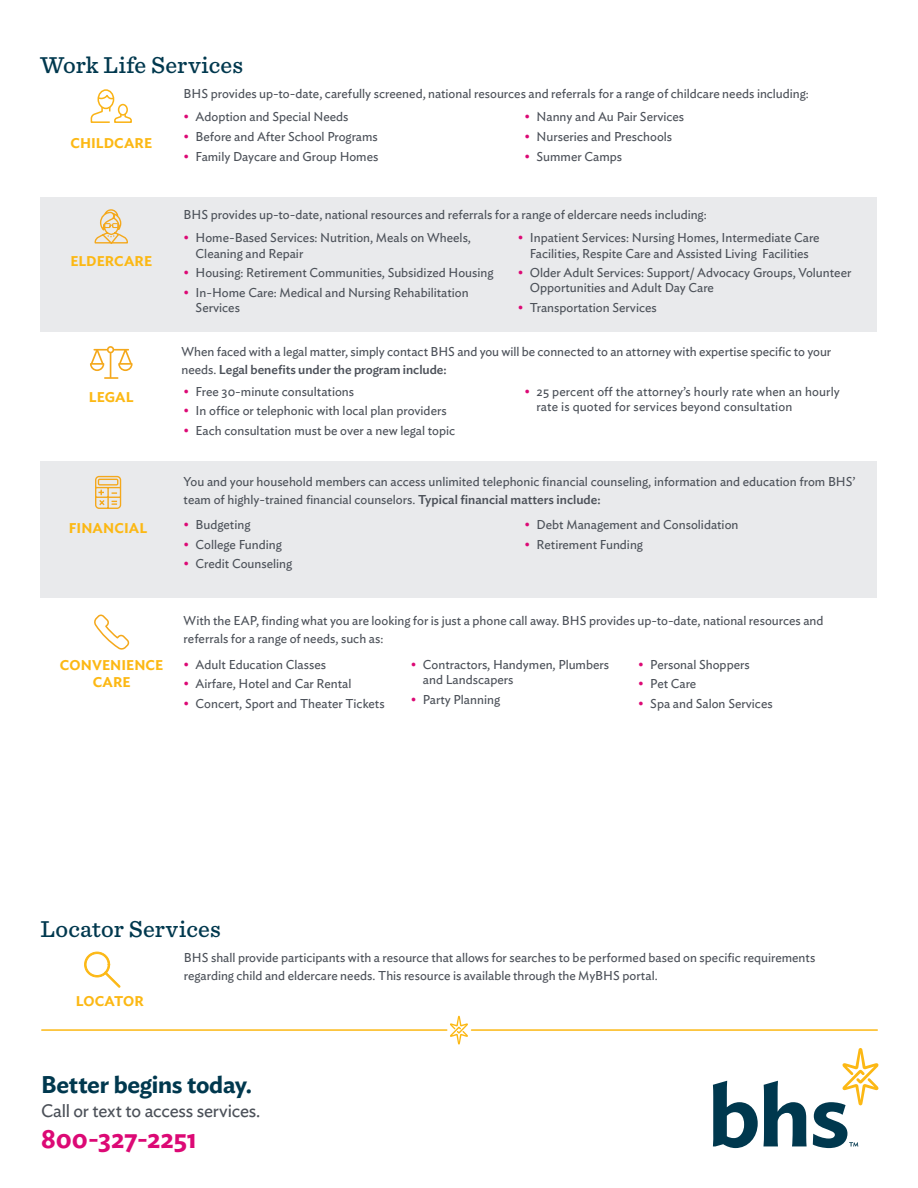
<style>
.page{position:relative;width:918px;height:1188px;background:#fff}
.page>*{position:absolute;margin:0;border:0;box-sizing:border-box;transform-origin:0 0}
.t1{font:600 27px "Ideal Sans";letter-spacing:-.005em;color:#dc0975}
.t2{font:500 24px "Sentinel";letter-spacing:.01em;color:#00384e}
.t3{font:600 24px "Ideal Sans";letter-spacing:-.01em;color:#00384e}
.t4{font:18px "Ideal Sans";letter-spacing:-.01em;color:#4c5159}
.t5{font:600 14.1px/16.5px "Ideal Sans";letter-spacing:.005em;color:#fcb814;text-align:center}
.t6{font:12.75px/15.3px "Ideal Sans";color:#4c5159}
.s1{color:#dc0975}
.s2{font-weight:500}
</style>
<div class="page">
<div style="left:40px;top:197px;width:838px;height:134px;background:#e9eaec"></div>
<div style="left:40px;top:461px;width:838px;height:137px;background:#e9eaec"></div>
<svg style="left:90px;top:346px;width:43px;height:33px"></svg>
<svg style="left:95px;top:476px;width:26px;height:33px"></svg>
<div style="left:97px;top:89px;width:17px;height:20px;border:2px solid #fab316;border-radius:50%"></div>
<svg style="left:90px;top:92px;width:42px;height:31px"></svg>
<svg style="left:95px;top:209px;width:33px;height:35px"></svg>
<svg style="left:84px;top:951px;width:37px;height:37px"></svg>
<hr style="left:42px;top:1029px;width:405px;height:2px;background:#fcb814">
<hr style="left:472px;top:1029px;width:405px;height:2px;background:#fcb814">
<svg style="left:713px;top:1081px;width:94px;height:67px"></svg>
<svg style="left:813px;top:1048px;width:65px;height:100px"></svg>
<svg style="left:450px;top:1016px;width:18px;height:29px"></svg>
<svg style="left:94px;top:615px;width:35px;height:35px"></svg>
<h2 class="t2" style="left:40px;top:47px;width:204px">Work Life Services</h2>
<p class="t5" style="left:70px;top:133px;width:83px">CHILDCARE</p>
<p class="t6" style="left:184px;top:85px;width:627px">BHS provides up-to-date, carefully screened, national resources and referrals for a range of childcare needs including:</p>
<p class="t6" style="left:184px;top:108px;width:166px"><span class="s1">•</span> Adoption and Special Needs</p>
<p class="t6" style="left:184px;top:128px;width:196px"><span class="s1">•</span> Before and After School Programs</p>
<p class="t6" style="left:184px;top:148px;width:196px"><span class="s1">•</span> Family Daycare and Group Homes</p>
<p class="t6" style="left:525px;top:108px;width:161px"><span class="s1">•</span> Nanny and Au Pair Services</p>
<p class="t6" style="left:525px;top:128px;width:149px"><span class="s1">•</span> Nurseries and Preschools</p>
<p class="t6" style="left:525px;top:148px;width:99px"><span class="s1">•</span> Summer Camps</p>
<p class="t6" style="left:184px;top:206px;width:525px">BHS provides up-to-date, national resources and referrals for a range of eldercare needs including:</p>
<p class="t5" style="left:70px;top:252px;width:83px">ELDERCARE</p>
<p class="t6" style="left:196px;top:229px;width:277px;text-indent:-12px"><span class="s1">•</span> Home-Based Services: Nutrition, Meals on Wheels,<br>Cleaning and Repair</p>
<p class="t6" style="left:184px;top:264px;width:311px"><span class="s1">•</span> Housing: Retirement Communities, Subsidized Housing</p>
<p class="t6" style="left:196px;top:284px;width:275px;text-indent:-12px"><span class="s1">•</span> In-Home Care: Medical and Nursing Rehabilitation<br>Services</p>
<p class="t6" style="left:518px;top:229px;width:303px;text-align:center"><span class="s1">•</span> Inpatient Services: Nursing Homes, Intermediate Care<br>Facilities, Respite Care and Assisted Living Facilities</p>
<p class="t6" style="left:530px;top:264px;width:323px;text-indent:-12px"><span class="s1">•</span> Older Adult Services: Support/ Advocacy Groups, Volunteer<br>Opportunities and Adult Day Care</p>
<p class="t6" style="left:518px;top:299px;width:140px"><span class="s1">•</span> Transportation Services</p>
<p class="t5" style="left:89px;top:387px;width:46px">LEGAL</p>
<p class="t6" style="left:182px;top:342px;width:651px;line-height:18px">When faced with a legal matter, simply contact BHS and you will be connected to an attorney with expertise specific to your needs. <span class="s2">Legal benefits under the program include:</span></p>
<p class="t6" style="left:184px;top:382px;width:172px"><span class="s1">•</span> Free 30-minute consultations</p>
<p class="t6" style="left:184px;top:402px;width:265px"><span class="s1">•</span> In office or telephonic with local plan providers</p>
<p class="t6" style="left:184px;top:422px;width:273px"><span class="s1">•</span> Each consultation must be over a new legal topic</p>
<p class="t6" style="left:537px;top:382px;width:305px;text-indent:-12px"><span class="s1">•</span> 25 percent off the attorney’s hourly rate when an hourly rate is quoted for services beyond consultation</p>
<p class="t6" style="left:184px;top:472px;width:673px;line-height:18px">You and your household members can access unlimited telephonic financial counseling, information and education from BHS’ team of highly-trained financial counselors. <span class="s2">Typical financial matters include:</span></p>
<p class="t5" style="left:69px;top:519px;width:80px">FINANCIAL</p>
<p class="t6" style="left:184px;top:516px;width:68px"><span class="s1">•</span> Budgeting</p>
<p class="t6" style="left:184px;top:536px;width:100px"><span class="s1">•</span> College Funding</p>
<p class="t6" style="left:184px;top:555px;width:110px"><span class="s1">•</span> Credit Counseling</p>
<p class="t6" style="left:525px;top:516px;width:215px"><span class="s1">•</span> Debt Management and Consolidation</p>
<p class="t6" style="left:525px;top:536px;width:120px"><span class="s1">•</span> Retirement Funding</p>
<p class="t6" style="left:184px;top:610px;width:641px;line-height:18px">With the EAP, finding what you are looking for is just a phone call away. BHS provides up-to-date, national resources and referrals for a range of needs, such as:</p>
<p class="t5" style="left:60px;top:656px;width:105px">CONVENIENCE<br>CARE</p>
<p class="t6" style="left:184px;top:656px;width:144px"><span class="s1">•</span> Adult Education Classes</p>
<p class="t6" style="left:184px;top:675px;width:169px"><span class="s1">•</span> Airfare, Hotel and Car Rental</p>
<p class="t6" style="left:184px;top:695px;width:203px"><span class="s1">•</span> Concert, Sport and Theater Tickets</p>
<p class="t6" style="left:423px;top:656px;width:188px;text-indent:-12px"><span class="s1">•</span> Contractors, Handymen, Plumbers and Landscapers</p>
<p class="t6" style="left:411px;top:691px;width:91px"><span class="s1">•</span> Party Planning</p>
<p class="t6" style="left:638px;top:656px;width:113px"><span class="s1">•</span> Personal Shoppers</p>
<p class="t6" style="left:638px;top:675px;width:60px"><span class="s1">•</span> Pet Care</p>
<p class="t6" style="left:638px;top:695px;width:136px"><span class="s1">•</span> Spa and Salon Services</p>
<h2 class="t2" style="left:40px;top:911px;width:182px">Locator Services</h2>
<p class="t6" style="left:184px;top:948px;width:633px;line-height:18px">BHS shall provide participants with a resource that allows for searches to be performed based on specific requirements regarding child and eldercare needs. This resource is available through the MyBHS portal.</p>
<p class="t5" style="left:76px;top:992px;width:70px">LOCATOR</p>
<h2 class="t3" style="left:41px;top:1066px;width:212px">Better begins today.</h2>
<h3 class="t4" style="left:41px;top:1097px;width:221px">Call or text to access services.</h3>
<h1 class="t1" style="left:41px;top:1117px;width:157px">800-327-2251</h1>
</div>
